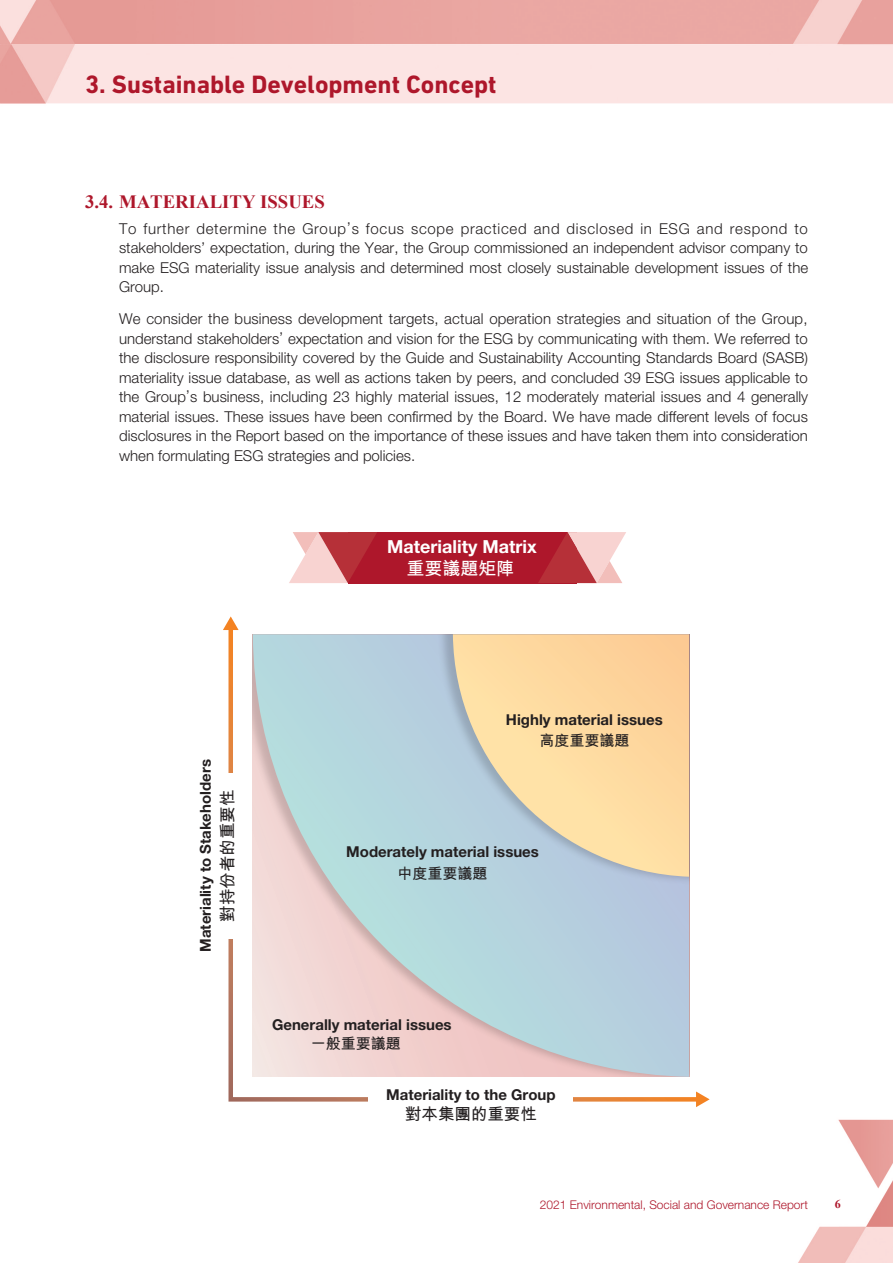
<style>
.page{position:relative;width:893px;height:1263px;background:#fff}
.page>*{position:absolute;margin:0;border:0;box-sizing:border-box;transform-origin:0 0}
.t1{font:700 25.5px "DIN Next LT Pro";color:#ae172b}
._3__標題{font:700 18.75px "Times New Roman";color:#ae172b}
.t2{font:700 18px "Helvetica Neue LT Pro";color:#fff}
.t3{font:700 18px "M Hei HK";color:#fff}
.t4{font:700 16.5px "M Hei HK";color:#231f20}
._1__內文{font:300 15px/19.5px "Helvetica Neue LT Std";color:#231f20}
.t5{font:700 15px "Helvetica Neue LT Pro";color:#231f20}
._1__內文-2{font:300 15px "Helvetica Neue LT Std";letter-spacing:.05em;color:#231f20}
.t6{font:700 15px "M Hei HK";color:#231f20}
.t7{font:300 12px "Helvetica Neue LT Std";color:#ae172b}
.t8{font:700 12px "Times New Roman";color:#ae172b}
</style>
<div class="page">
<img style="left:0;top:0;width:893px;height:1263px">
<svg style="left:226px;top:623px;width:477px;height:481px"></svg>
<svg style="left:223px;top:616px;width:16px;height:14px"></svg>
<svg style="left:696px;top:1091px;width:14px;height:16px"></svg>
<div style="left:183px;top:773px;width:61px;height:165px;background:#fff"></div>
<svg style="left:253px;top:634px;width:436px;height:443px;background:#c7d2d8"></svg>
<img style="left:434px;top:634px;width:255px;height:253px">
<svg style="left:453px;top:634px;width:236px;height:243px;background:#ecd6ad"></svg>
<div style="left:348px;top:532px;width:228px;height:51px;background:#ae172b"></div>
<svg style="left:538px;top:532px;width:88px;height:51px"></svg>
<svg style="left:289px;top:532px;width:88px;height:51px"></svg>
<div style="left:369px;top:1083px;width:204px;height:49px;background:#fff"></div>
<h1 class="t1" style="left:85px;top:69px;width:413px">3. Sustainable Development Concept</h1>
<p class="_3__標題" style="left:85px;top:189px;width:241px">3.4. MATERIALITY ISSUES</p>
<p class="_1__內文" style="left:302px;top:219px;width:58px">Group s’</p>
<p class="_1__內文" style="left:659px;top:219px;width:32px">ESG</p>
<p class="_1__內文" style="left:119px;top:219px;width:691px">To<br>stakeholders’ expectation, during the Year, the Group commissioned an independent advisor company to make ESG materiality issue analysis and determined most closely sustainable development issues of the Group.</p>
<p class="_1__內文" style="left:119px;top:309px;width:691px;text-align:justify">We consider the business development targets, actual operation strategies and situation of the Group, understand stakeholders’ expectation and vision for the ESG by communicating with them. We referred to the disclosure responsibility covered by the Guide and Sustainability Accounting Standards Board (SASB( materiality issue database, as well as actions taken by peers, and concluded 39 ESG issues applicable to the Group s’ business, including 23 highly material issues, 12 moderately material issues and 4 generally material issues. These issues have been confirmed by the Board. We have made different levels of focus disclosures in the Report based on the importance of these issues and have taken them into consideration</p>
<p class="_1__內文-2" style="left:143px;top:219px;width:47px">further</p>
<p class="_1__內文-2" style="left:196px;top:219px;width:72px">determine</p>
<p class="_1__內文" style="left:274px;top:219px;width:23px">the</p>
<p class="_1__內文" style="left:366px;top:219px;width:40px">focus</p>
<p class="_1__內文-2" style="left:461px;top:219px;width:68px">practiced</p>
<p class="_1__內文" style="left:534px;top:219px;width:27px">and</p>
<p class="_1__內文-2" style="left:567px;top:219px;width:68px">disclosed</p>
<p class="_1__內文" style="left:640px;top:219px;width:13px">in</p>
<p class="_1__內文" style="left:697px;top:219px;width:27px">and</p>
<p class="_1__內文-2" style="left:730px;top:219px;width:59px">respond</p>
<p class="_1__內文" style="left:794px;top:219px;width:15px">to</p>
<p class="_1__內文" style="left:411px;top:219px;width:44px">scope</p>
<p class="_1__內文" style="left:119px;top:445px;width:298px">when formulating ESG strategies and policies.</p>
<p class="t2" style="left:387px;top:535px;width:151px">Materiality Matrix</p>
<p class="t3" style="left:406px;top:555px;width:109px">重要議題矩陣</p>
<p class="t5" style="left:196px;top:952px;width:194px;rotate:-90deg">Materiality to Stakeholders</p>
<p class="t4" style="left:216px;top:921px;width:133px;rotate:-90deg">對持份者的重要性</p>
<p class="t5" style="left:506px;top:710px;width:158px">Highly material issues</p>
<p class="t6" style="left:539px;top:730px;width:91px">高度重要議題</p>
<p class="t5" style="left:346px;top:843px;width:194px">Moderately material issues</p>
<p class="t6" style="left:398px;top:862px;width:91px">中度重要議題</p>
<p class="t5" style="left:272px;top:1015px;width:181px">Generally material issues</p>
<p class="t6" style="left:311px;top:1033px;width:92px">一般重要議題</p>
<p class="t5" style="left:386px;top:1085px;width:171px">Materiality to the Group</p>
<p class="t4" style="left:405px;top:1102px;width:133px">對本集團的重要性</p>
<p class="t7" style="left:540px;top:1198px;width:270px">2021 Environmental, Social and Governance Report</p>
<p class="t8" style="left:835px;top:1196px;width:7px">6</p>
</div>
